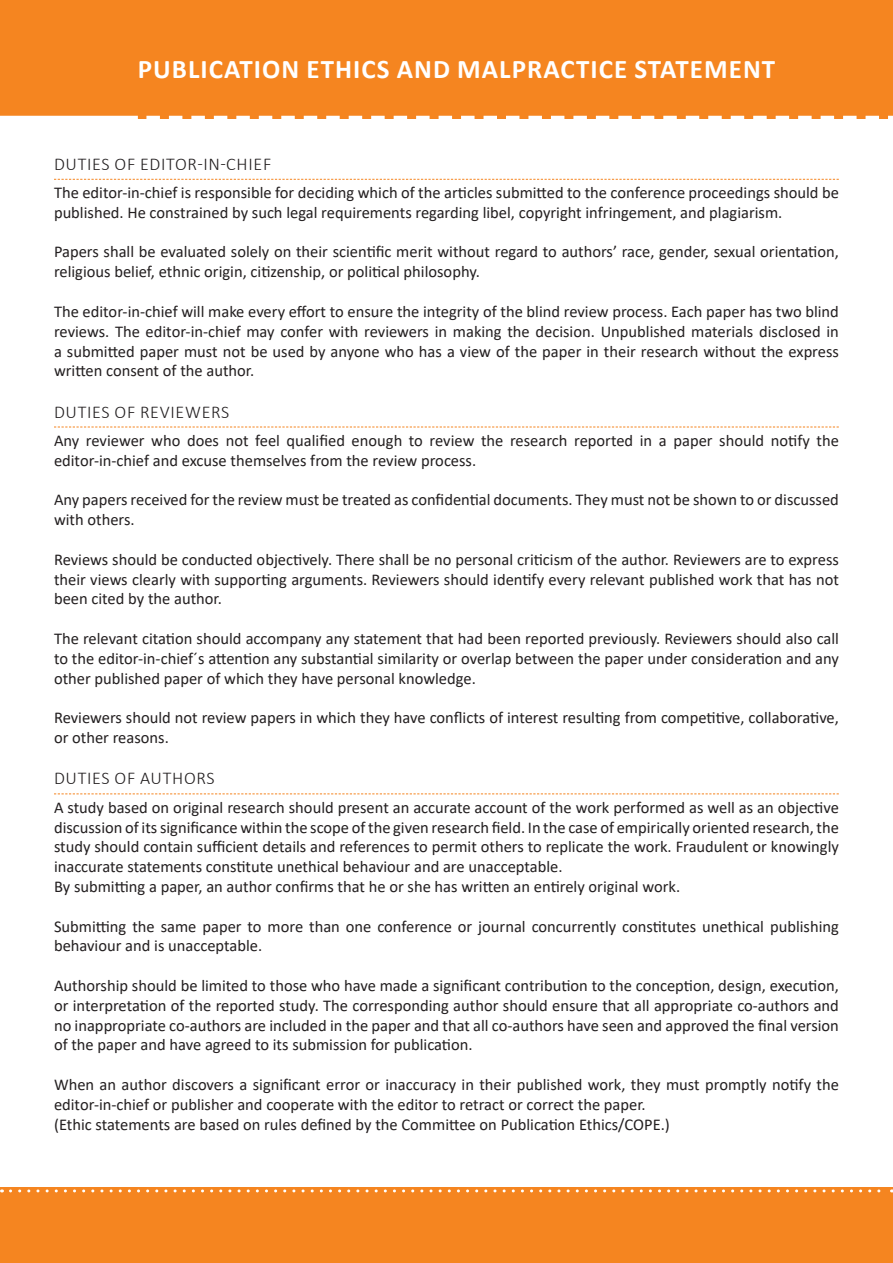
<style>
.page{position:relative;width:893px;height:1263px;background:#fff}
.page>*{position:absolute;margin:0;border:0;box-sizing:border-box;transform-origin:0 0}
.t1{font:700 27px "Calibri";letter-spacing:.04em;color:#fff}
.t2{font:300 18px "Calibri";letter-spacing:.04em;color:#231f20}
.t3{font:16.5px/19.8px "Calibri";color:#231f20}
</style>
<div class="page">
<div style="left:0;top:0;width:893px;height:118px;background:#f58520"></div>
<svg style="left:146px;top:116px;width:747px;height:3px"></svg>
<hr style="left:0;top:116px;width:138px;height:4px;background:#fff">
<div style="left:0;top:1187px;width:893px;height:76px;background:#f58520"></div>
<svg style="left:10px;top:1189px;width:882px;height:3px"></svg>
<svg style="left:54px;top:179px;width:785px;height:1px"></svg>
<svg style="left:54px;top:427px;width:785px;height:1px"></svg>
<svg style="left:54px;top:793px;width:785px;height:1px"></svg>
<h1 class="t1" style="left:138px;top:50px;width:639px">PUBLICATION ETHICS AND MALPRACTICE STATEMENT</h1>
<p class="t2" style="left:54px;top:153px;width:219px">DUTIES OF EDITOR-IN-CHIEF</p>
<p class="t3" style="left:54px;top:182px;width:786px">The editor-in-chief is responsible for deciding which of the articles submitted to the conference proceedings should be published. He constrained by such legal requirements regarding libel, copyright infringement, and plagiarism.</p>
<p class="t3" style="left:54px;top:242px;width:786px">Papers shall be evaluated solely on their scientific merit without regard to authors’ race, gender, sexual orientation, religious belief, ethnic origin, citizenship, or political philosophy.</p>
<p class="t3" style="left:54px;top:301px;width:786px;text-align:justify">The editor-in-chief will make every effort to ensure the integrity of the blind review process. Each paper has two blind reviews. The editor-in-chief may confer with reviewers in making the decision. Unpublished materials disclosed in a submitted paper must not be used by anyone who has a view of the paper in their research without the express written consent of the author.</p>
<p class="t2" style="left:54px;top:401px;width:177px">DUTIES OF REVIEWERS</p>
<p class="t3" style="left:54px;top:430px;width:786px">Any reviewer who does not feel qualified enough to review the research reported in a paper should notify the editor-in-chief and excuse themselves from the review process.</p>
<p class="t3" style="left:54px;top:490px;width:786px">Any papers received for the review must be treated as confidential documents. They must not be shown to or discussed with others.</p>
<p class="t3" style="left:54px;top:549px;width:786px;text-align:justify">Reviews should be conducted objectively. There shall be no personal criticism of the author. Reviewers are to express their views clearly with supporting arguments. Reviewers should identify every relevant published work that has not been cited by the author.</p>
<p class="t3" style="left:54px;top:628px;width:786px;text-align:justify">The relevant citation should accompany any statement that had been reported previously. Reviewers should also call to the editor-in-chief´s attention any substantial similarity or overlap between the paper under consideration and any other published paper of which they have personal knowledge.</p>
<p class="t3" style="left:54px;top:707px;width:786px">Reviewers should not review papers in which they have conflicts of interest resulting from competitive, collaborative, or other reasons.</p>
<p class="t2" style="left:54px;top:767px;width:162px">DUTIES OF AUTHORS</p>
<p class="t3" style="left:54px;top:797px;width:786px">A study based on original research should present an accurate account of the work performed as well as an objective discussion of its significance within the scope of the given research field. In the case of empirically oriented research, the study should contain sufficient details and references to permit others to replicate the work. Fraudulent or knowingly inaccurate statements constitute unethical behaviour and are unacceptable.<br>By submitting a paper, an author confirms that he or she has written an entirely original work.</p>
<p class="t3" style="left:54px;top:916px;width:786px">Submitting the same paper to more than one conference or journal concurrently constitutes unethical publishing behaviour and is unacceptable.</p>
<p class="t3" style="left:54px;top:975px;width:786px;text-align:justify">Authorship should be limited to those who have made a significant contribution to the conception, design, execution, or interpretation of the reported study. The corresponding author should ensure that all appropriate co-authors and no inappropriate co-authors are included in the paper and that all co-authors have seen and approved the final version of the paper and have agreed to its submission for publication.</p>
<p class="t3" style="left:54px;top:1074px;width:786px">When an author discovers a significant error or inaccuracy in their published work, they must promptly notify the editor-in-chief or publisher and cooperate with the editor to retract or correct the paper.<br>(Ethic statements are based on rules defined by the Committee on Publication Ethics/COPE.)</p>
</div>
